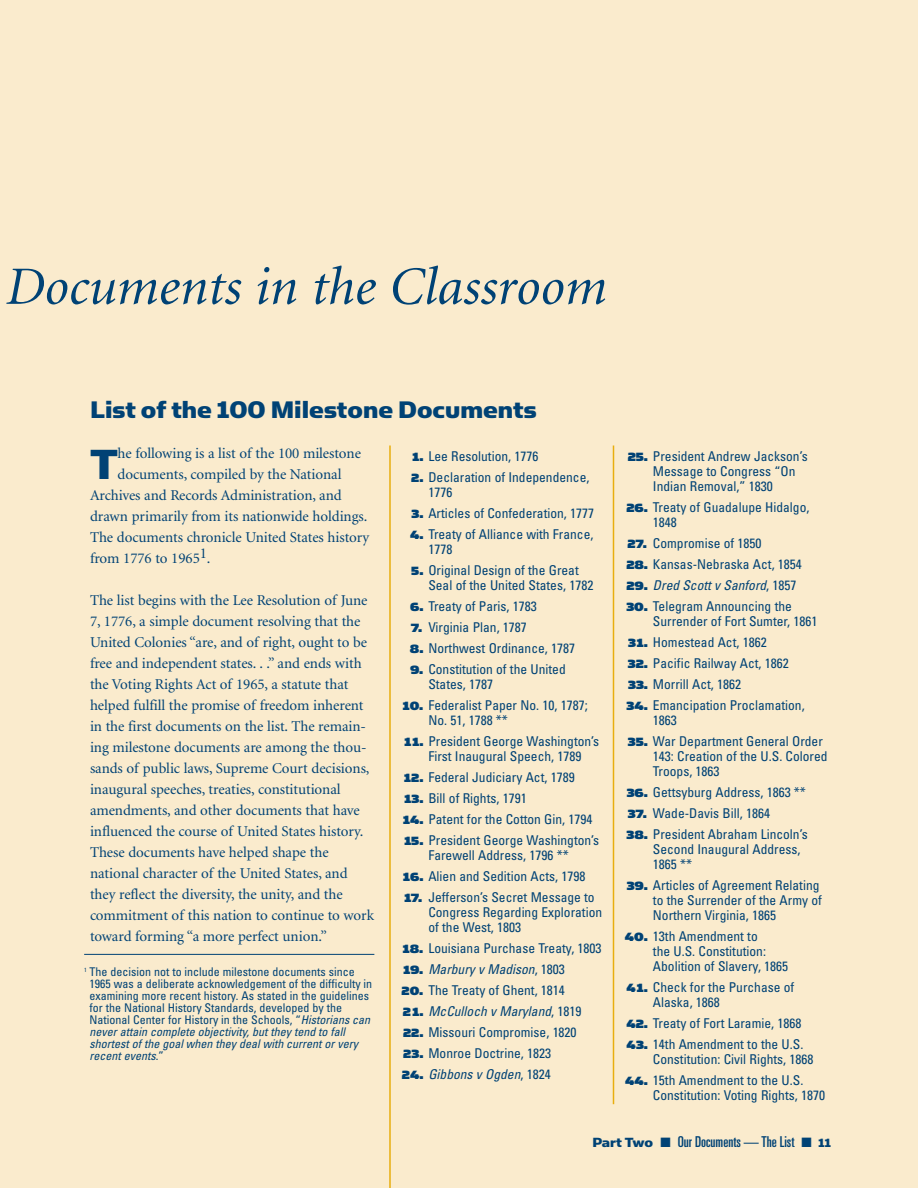
<style>
.page{position:relative;width:918px;height:1188px;background:#faebcd}
.page>*{position:absolute;margin:0;border:0;box-sizing:border-box;transform-origin:0 0}
.t1{font:italic 54px "Minion";color:#004275}
.t2{font:47.4px "Simian Text Chimpanzee";color:#004275}
.t3{font:27px "Simian Text Chimpanzee";color:#004275}
.t4{font:15px/21px "Minion";letter-spacing:-.005em;color:#004275}
.t5{font:ultra-condensed 15px "Univers";color:#004275}
.t6{font:condensed 13.5px/15px "Univers";color:#004275}
.t7{font:italic condensed 13.5px "Univers";color:#004275}
.t8{font:condensed 12px/12px "Univers";color:#004275}
.s1{font-style:italic}
.s2{font-family:"Simian Text Gorilla";font-stretch:normal}
.s3{font-family:"Simian Text Gorilla";font-style:normal;font-stretch:normal}
.s4{font-style:normal}
.s5{font-family:"Simian Text Chimpanzee";font-stretch:normal}
.s6{font-family:"Simian Text Chimpanzee";font-stretch:normal;font-size:13.5px}
</style>
<div class="page">
<hr style="left:389px;top:445px;width:2px;height:743px;background:#e8ae0f">
<hr style="left:613px;top:446px;width:1px;height:658px;background:#e8ae0f">
<hr style="left:84px;top:954px;width:290px;height:1px;background:#004275">
<h1 class="t1" style="left:4px;top:265px;width:602px">Documents in the Classroom</h1>
<h3 class="t3" style="left:90px;top:401px;width:448px">List of the 100 Milestone Documents</h3>
<h2 class="t2" style="left:90px;top:449px;width:30px">T</h2>
<p class="t4" style="left:118px;top:444px;width:245px">he following is a list of the 100 milestone</p>
<p class="t4" style="left:118px;top:465px;width:225px">documents, compiled by the National</p>
<p class="t4" style="left:90px;top:486px;width:253px">Archives and Records Administration, and</p>
<p class="t4" style="left:90px;top:507px;width:279px">drawn primarily from its nationwide holdings.</p>
<p class="t4" style="left:90px;top:528px;width:281px">The documents chronicle United States history</p>
<p class="t4" style="left:90px;top:549px;width:122px">from 1776 to 19651.</p>
<p class="t4" style="left:90px;top:591px;width:286px">The list begins with the Lee Resolution of June 7, 1776, a simple document resolving that the United Colonies “are, and of right, ought to be free and independent states. . .” and ends with the Voting Rights Act of 1965, a statute that helped fulfill the promise of freedom inherent in the first documents on the list. The remain&shy;ing milestone documents are among the thou&shy;sands of public laws, Supreme Court decisions, inaugural speeches, treaties, constitutional amendments, and other documents that have influenced the course of United States history.<br>These documents have helped shape the national character of the United States, and they reflect the diversity, the unity, and the commitment of this nation to continue to work toward forming “a more perfect union.”</p>
<p class="t8" style="left:90px;top:967px;width:284px;text-indent:-5px"><sup>1</sup> The decision not to include milestone documents since 1965 was a deliberate acknowledgement of the difficulty in examining more recent history. As stated in the guidelines for the National History Standards, developed by the National Center for History in the Schools, “<span class="s1">Historians can never attain complete objectivity, but they tend to fall shortest of the goal when they deal with current or very recent events</span>.”</p>
<p class="t6" style="left:412px;top:450px;width:127px"><span class="s2">1.</span> Lee Resolution, 1776</p>
<p class="t6" style="left:428px;top:471px;width:163px;text-indent:-17px"><span class="s2">2.</span> Declaration of Independence,<br>1776</p>
<p class="t6" style="left:411px;top:507px;width:184px"><span class="s2">3.</span> Articles of Confederation, 1777</p>
<p class="t6" style="left:428px;top:528px;width:167px;text-indent:-18px"><span class="s2">4.</span> Treaty of Alliance with France,<br>1778</p>
<p class="t6" style="left:428px;top:564px;width:166px;text-indent:-17px"><span class="s2">5.</span> Original Design of the Great<br>Seal of the United States, 1782</p>
<p class="t6" style="left:410px;top:600px;width:128px"><span class="s2">6.</span> Treaty of Paris, 1783</p>
<p class="t6" style="left:411px;top:621px;width:118px"><span class="s2">7.</span> Virginia Plan, 1787</p>
<p class="t6" style="left:410px;top:642px;width:167px"><span class="s2">8.</span> Northwest Ordinance, 1787</p>
<p class="t6" style="left:428px;top:663px;width:139px;text-indent:-18px"><span class="s2">9.</span> Constitution of the United<br>States, 1787</p>
<p class="t6" style="left:428px;top:699px;width:161px;text-indent:-26px"><span class="s2">10.</span> Federalist Paper No. 10, 1787;<br>No. 51, 1788 **</p>
<p class="t6" style="left:405px;top:735px;width:196px;text-align:center"><span class="s2">11.</span> President George Washington’s<br>First Inaugural Speech, 1789</p>
<p class="t6" style="left:404px;top:771px;width:172px"><span class="s2">12.</span> Federal Judiciary Act, 1789</p>
<p class="t6" style="left:405px;top:792px;width:124px"><span class="s2">13.</span> Bill of Rights, 1791</p>
<p class="t6" style="left:403px;top:813px;width:191px"><span class="s2">14.</span> Patent for the Cotton Gin, 1794</p>
<p class="t6" style="left:404px;top:834px;width:196px;text-align:center"><span class="s2">15.</span> President George Washington’s<br>Farewell Address, 1796 **</p>
<p class="t6" style="left:403px;top:870px;width:184px"><span class="s2">16.</span> Alien and Sedition Acts, 1798</p>
<p class="t6" style="left:428px;top:891px;width:175px;text-indent:-24px"><span class="s2">17.</span> Jefferson’s Secret Message to<br>Congress Regarding Exploration of the West, 1803</p>
<p class="t6" style="left:403px;top:942px;width:200px"><span class="s2">18.</span> Louisiana Purchase Treaty, 1803</p>
<p class="t7" style="left:404px;top:964px;width:163px"><span class="s3">19.</span> Marbury v Madison<span class="s4">, 1803</span></p>
<p class="t6" style="left:402px;top:984px;width:165px"><span class="s2">20.</span> The Treaty of Ghent, 1814</p>
<p class="t7" style="left:403px;top:1006px;width:180px"><span class="s3">21.</span> McCulloch v Maryland<span class="s4">, 1819</span></p>
<p class="t6" style="left:403px;top:1026px;width:175px"><span class="s2">22.</span> Missouri Compromise, 1820</p>
<p class="t6" style="left:403px;top:1047px;width:149px"><span class="s2">23.</span> Monroe Doctrine, 1823</p>
<p class="t7" style="left:402px;top:1069px;width:150px"><span class="s3">24.</span> Gibbons v Ogden<span class="s4">, 1824</span></p>
<p class="t6" style="left:653px;top:450px;width:156px;text-indent:-25px"><span class="s2">25.</span> President Andrew Jackson’s<br>Message to Congress “On<br>Indian Removal,” 1830</p>
<p class="t6" style="left:653px;top:501px;width:158px;text-indent:-26px"><span class="s2">26.</span> Treaty of Guadalupe Hidalgo,<br>1848</p>
<p class="t6" style="left:627px;top:537px;width:136px"><span class="s2">27.</span> Compromise of 1850</p>
<p class="t6" style="left:626px;top:558px;width:177px"><span class="s2">28.</span> Kansas-Nebraska Act, 1854</p>
<p class="t7" style="left:626px;top:580px;width:172px"><span class="s3">29.</span> Dred Scott v Sanford<span class="s4">, 1857</span></p>
<p class="t6" style="left:653px;top:600px;width:166px;text-indent:-27px"><span class="s2">30.</span> Telegram Announcing the<br>Surrender of Fort Sumter, 1861</p>
<p class="t6" style="left:628px;top:636px;width:140px"><span class="s2">31.</span> Homestead Act, 1862</p>
<p class="t6" style="left:628px;top:657px;width:162px"><span class="s2">32.</span> Pacific Railway Act, 1862</p>
<p class="t6" style="left:628px;top:678px;width:115px"><span class="s2">33.</span> Morrill Act, 1862</p>
<p class="t6" style="left:653px;top:699px;width:153px;text-indent:-26px"><span class="s2">34.</span> Emancipation Proclamation,<br>1863</p>
<p class="t6" style="left:653px;top:735px;width:176px;text-indent:-25px"><span class="s2">35.</span> War Department General Order<br>143: Creation of the U.S. Colored<br>Troops, 1863</p>
<p class="t6" style="left:627px;top:786px;width:181px"><span class="s2">36.</span> Gettsyburg Address, 1863 **</p>
<p class="t6" style="left:628px;top:807px;width:144px"><span class="s2">37.</span> Wade-Davis Bill, 1864</p>
<p class="t6" style="left:653px;top:828px;width:156px;text-indent:-26px"><span class="s2">38.</span> President Abraham Lincoln’s<br>Second Inaugural Address,<br>1865 **</p>
<p class="t6" style="left:653px;top:879px;width:170px;text-indent:-26px"><span class="s2">39.</span> Articles of Agreement Relating to the Surrender of the Army of<br>Northern Virginia, 1865</p>
<p class="t6" style="left:653px;top:930px;width:137px;text-indent:-28px"><span class="s2">40.</span> 13th Amendment to<br>the U.S. Constitution:<br>Abolition of Slavery, 1865</p>
<p class="t6" style="left:653px;top:981px;width:143px;text-indent:-26px"><span class="s2">41.</span> Check for the Purchase of<br>Alaska, 1868</p>
<p class="t6" style="left:626px;top:1017px;width:177px"><span class="s2">42.</span> Treaty of Fort Laramie, 1868</p>
<p class="t6" style="left:653px;top:1038px;width:162px;text-indent:-26px"><span class="s2">43.</span> 14th Amendment to the U.S.<br>Constitution: Civil Rights, 1868</p>
<p class="t6" style="left:653px;top:1074px;width:174px;text-indent:-28px"><span class="s2">44.</span> 15th Amendment to the U.S.<br>Constitution: Voting Rights, 1870</p>
<p class="t5" style="left:592px;top:1137px;width:240px"><span class="s5">Part Two</span> ■ Our Documents — The List ■ <span class="s6">11</span></p>
</div>
